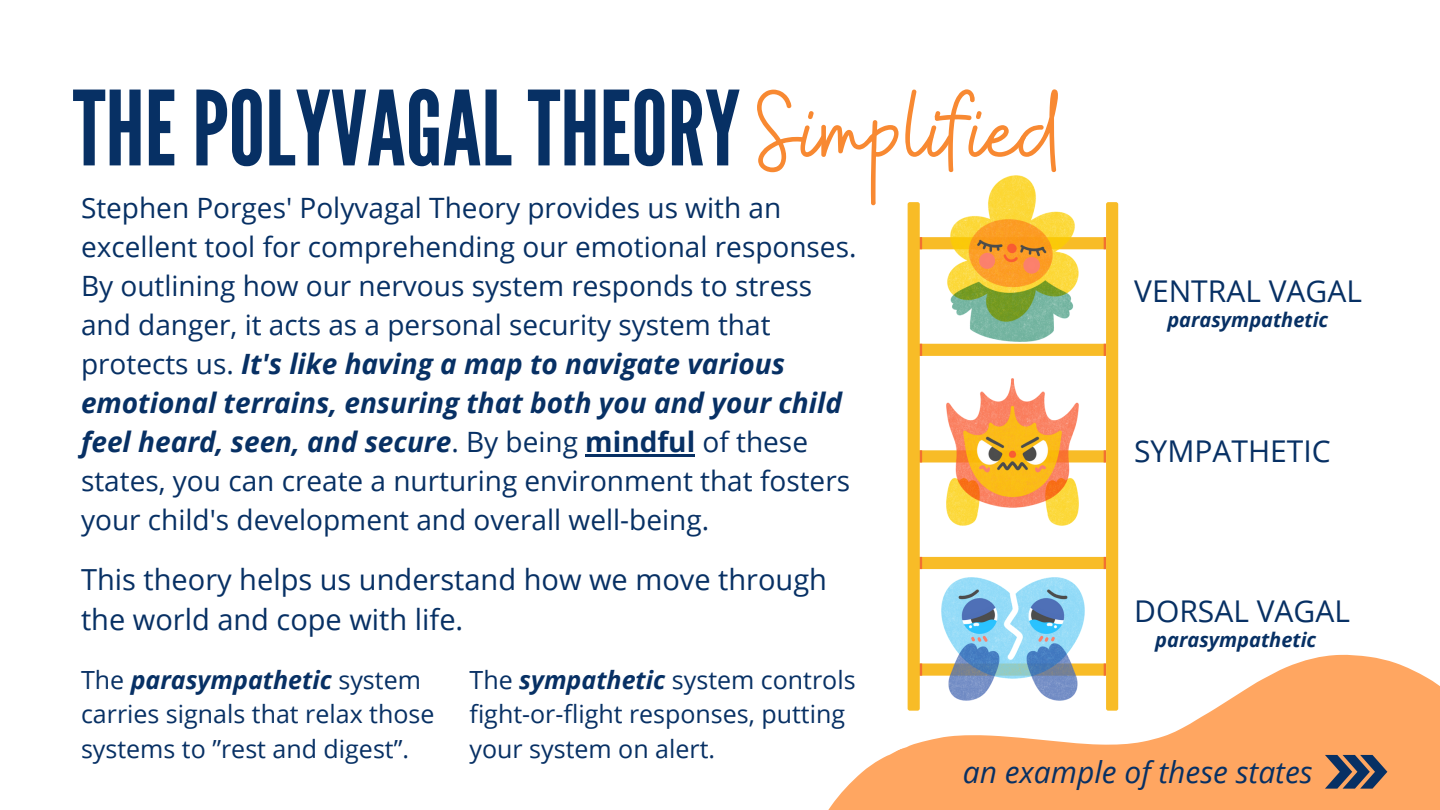
<style>
.page{position:relative;width:1440px;height:810px;background:#fff}
.page>*{position:absolute;margin:0;border:0;box-sizing:border-box;transform-origin:0 0}
.t1{font:115px "Buffalo";color:#f88932}
.t2{font:103.2px "League Gothic";color:#073064}
.t3{font:30px "Open Sans";color:#073064}
.t4{font:italic 30px "Open Sans";color:#073064}
.t5{font:29px/40.5px "Open Sans";color:#073064}
.t6{font:28px/39px "Open Sans";color:#073064}
.t7{font:25px/34.5px "Open Sans";color:#073064}
.t8{font:italic 700 20px "Open Sans";color:#073064}
.s1{font-weight:700;font-style:italic}
.s2{font-weight:700}
</style>
<div class="page">
<svg style="left:828px;top:525px;width:612px;height:285px"></svg>
<svg style="left:1325px;top:755px;width:62px;height:34px;background:#6b5f62"></svg>
<svg style="left:908px;top:202px;width:210px;height:509px"></svg>
<svg style="left:1104px;top:237px;width:2px;height:12px"></svg>
<svg style="left:920px;top:237px;width:2px;height:12px"></svg>
<svg style="left:1104px;top:344px;width:2px;height:12px"></svg>
<svg style="left:920px;top:344px;width:2px;height:12px"></svg>
<svg style="left:1104px;top:450px;width:2px;height:12px"></svg>
<svg style="left:920px;top:450px;width:2px;height:12px"></svg>
<svg style="left:1104px;top:557px;width:2px;height:12px"></svg>
<svg style="left:920px;top:557px;width:2px;height:12px"></svg>
<svg style="left:1104px;top:664px;width:2px;height:12px"></svg>
<svg style="left:920px;top:664px;width:2px;height:12px"></svg>
<img style="left:947px;top:379px;width:132px;height:146px">
<img style="left:947px;top:176px;width:131px;height:166px">
<img style="left:941px;top:578px;width:144px;height:123px">
<hr style="left:585px;top:454px;width:110px;height:2px;background:#073064">
<p class="t2" style="left:73px;top:69px;width:669px">THEPOLYVAGALTHEORY</p>
<p class="t1" style="left:757px;top:57px;width:306px">Simplified</p>
<h4 class="t6" style="left:81px;top:188px;width:777px">Stephen Porges' Polyvagal Theory provides us with an excellent tool for comprehending our emotional responses.<br>By outlining how our nervous system responds to stress and danger, it acts as a personal security system that protects us. <span class="s1">It's like having a map to navigate various emotional terrains, ensuring that both you and your child feel heard, seen, and secure</span>. By being <span class="s2">mindful</span> of these states, you can create a nurturing environment that fosters your child's development and overall well-being.</h4>
<h4 class="t5" style="left:81px;top:558px;width:748px">This theory helps us understand how we move through the world and cope with life.</h4>
<h3 class="t3" style="left:1134px;top:270px;width:229px">VENTRAL VAGAL</h3>
<p class="t8" style="left:1167px;top:306px;width:162px">parasympathetic</p>
<p class="t3" style="left:1134px;top:430px;width:198px">SYMPATHETIC</p>
<h3 class="t3" style="left:1134px;top:590px;width:217px">DORSAL VAGAL</h3>
<h4 class="t8" style="left:1155px;top:626px;width:162px">parasympathetic</h4>
<p class="t7" style="left:81px;top:662px;width:355px">The <span class="s1">parasympathetic</span> system carries signals that relax those systems to ”rest and digest”.</p>
<h3 class="t7" style="left:470px;top:662px;width:388px">The <span class="s1">sympathetic</span> system controls fight-or-flight responses, putting your system on alert.</h3>
<p class="t4" style="left:963px;top:751px;width:351px">an example of these states</p>
</div>
